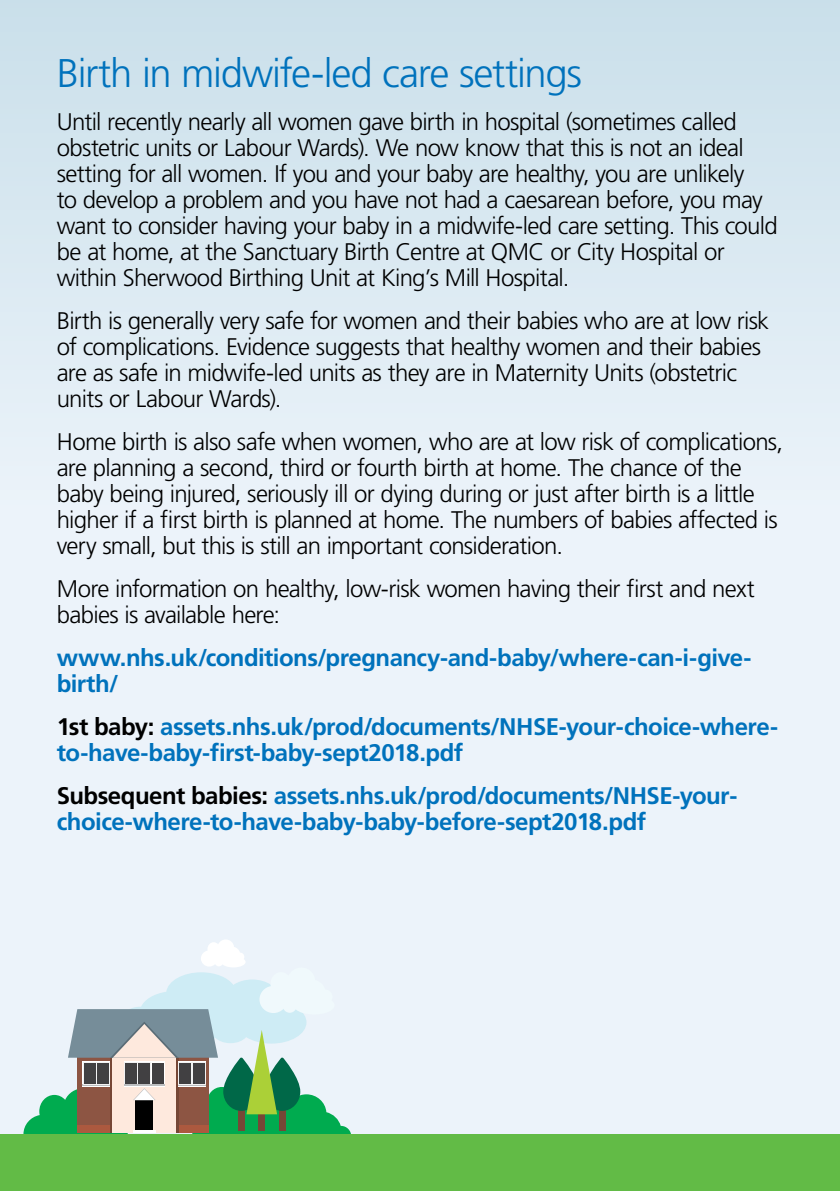
<style>
.page{position:relative;width:840px;height:1191px;background:#fff}
.page>*{position:absolute;margin:0;border:0;box-sizing:border-box;transform-origin:0 0}
.BODY{font:300 40px "Frutiger LT Pro";letter-spacing:-.035em;color:#0072bc}
.BODY-2{font:300 24px/26px "Frutiger LT Pro";letter-spacing:-.03em;color:#000}
.BODY-3{font:700 24px/26px "Frutiger LT Pro";letter-spacing:-.02em;color:#0072bc}
.s1{color:#000}
</style>
<div class="page">
<div style="left:0;top:0;width:839px;height:1191px;background:linear-gradient(to bottom,#d4e5ef,#f6f9ff)"></div>
<div style="left:0;top:1134px;width:839px;height:57px;background:#62bb46"></div>
<svg style="left:23px;top:939px;width:331px;height:195px;background:#b7ccc4"></svg>
<p class="BODY" style="left:57px;top:50px;width:526px">Birth in midwife-led care settings</p>
<p class="BODY-2" style="left:57px;top:109px;width:722px">Until recently nearly all women gave birth in hospital (sometimes called obstetric units or Labour Wards). We now know that this is not an ideal setting for all women. If you and your baby are healthy, you are unlikely<br>to develop a problem and you have not had a caesarean before, you may want to consider having your baby in a midwife-led care setting. This could be at home, at the Sanctuary Birth Centre at QMC or City Hospital or within Sherwood Birthing Unit at King’s Mill Hospital.</p>
<p class="BODY-2" style="left:57px;top:308px;width:713px">Birth is generally very safe for women and their babies who are at low risk of complications. Evidence suggests that healthy women and their babies are as safe in midwife-led units as they are in Maternity Units (obstetric units or Labour Wards).</p>
<p class="BODY-2" style="left:57px;top:429px;width:727px">Home birth is also safe when women, who are at low risk of complications, are planning a second, third or fourth birth at home. The chance of the baby being injured, seriously ill or dying during or just after birth is a little higher if a first birth is planned at home. The numbers of babies affected is very small, but this is still an important consideration.</p>
<p class="BODY-2" style="left:57px;top:576px;width:699px">More information on healthy, low-risk women having their first and next babies is available here:</p>
<p class="BODY-3" style="left:57px;top:645px;width:695px">www.nhs.uk/conditions/pregnancy-and-baby/where-can-i-give&shy;birth/</p>
<p class="BODY-3" style="left:57px;top:714px;width:722px"><span class="s1">1st baby:</span> assets.nhs.uk/prod/documents/NHSE-your-choice-where&shy;to-have-baby-first-baby-sept2018.pdf</p>
<p class="BODY-3" style="left:57px;top:783px;width:681px"><span class="s1">Subsequent babies:</span> assets.nhs.uk/prod/documents/NHSE-your&shy;choice-where-to-have-baby-baby-before-sept2018.pdf</p>
</div>
